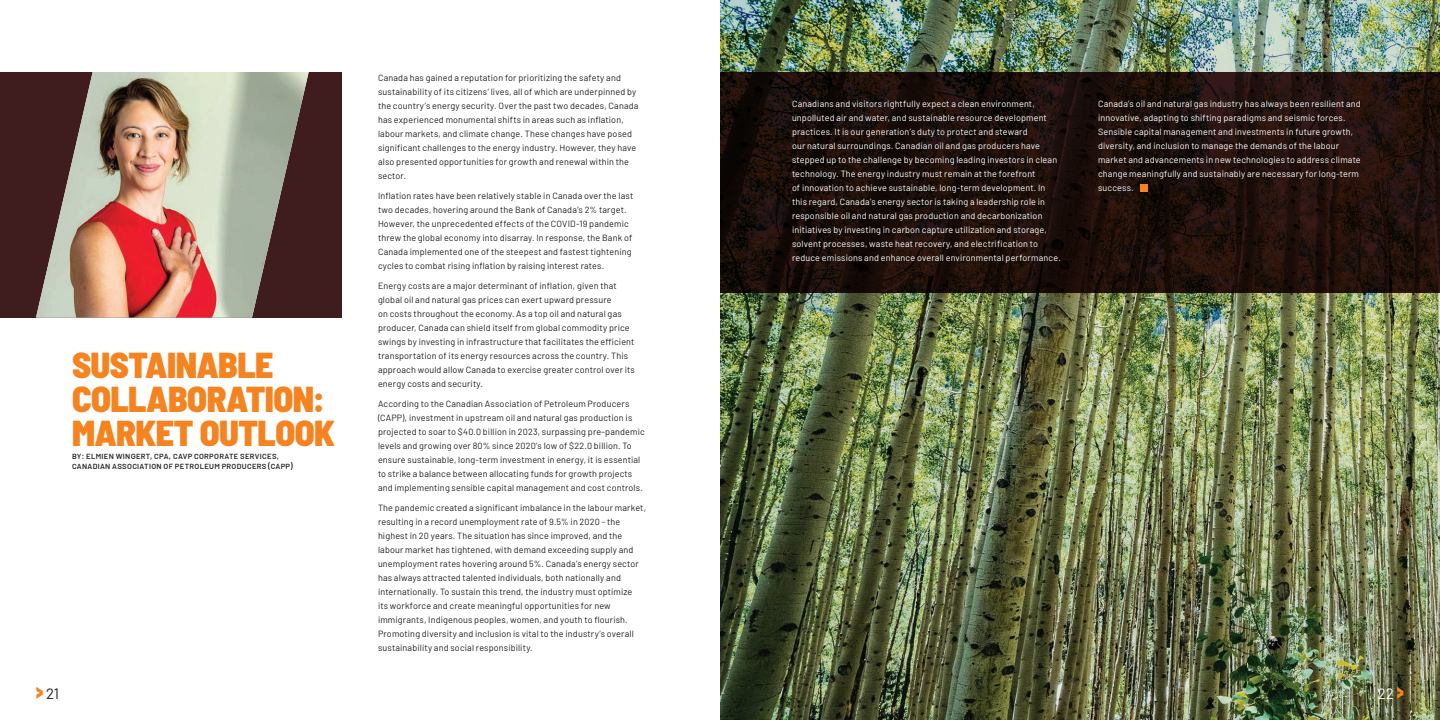
<style>
.page{position:relative;width:1440px;height:720px;background:#fff}
.page>*{position:absolute;margin:0;border:0;box-sizing:border-box;transform-origin:0 0}
.t1{font:900 semi-condensed 36px/34px "Barlow";letter-spacing:-.015em;color:#f58320}
.t2{font:15px "Barlow";color:#231f20}
.t3{font:15px "Barlow";color:#fff}
.t4{font:9px/14px "Barlow";letter-spacing:.015em;color:#231f20}
.t5{font:9px/14px "Barlow";letter-spacing:.015em;color:#fff}
.t6{font:500 9px/10px "Barlow";letter-spacing:.035em;color:#231f20}
.s1{font-weight:900;font-size:22.5px;color:#f58320}
</style>
<div class="page">
<img style="left:720px;top:0;width:720px;height:720px">
<div style="left:0;top:72px;width:342px;height:245px;background:#3f1d1e"></div>
<img style="left:36px;top:72px;width:273px;height:246px">
<svg style="left:720px;top:72px;width:720px;height:220px;background:#1d0f0a"></svg>
<div style="left:1141px;top:185px;width:7px;height:7px;background:#f58320"></div>
<h1 class="t1" style="left:72px;top:349px;width:264px">SUSTAINABLE<br>COLLABORATION:<br>MARKET OUTLOOK</h1>
<p class="t6" style="left:72px;top:450px;width:222px">BY: ELMIEN WINGERT, CPA, CAVP CORPORATE SERVICES,<br>CANADIAN ASSOCIATION OF PETROLEUM PRODUCERS (CAPP)</p>
<p class="t4" style="left:378px;top:72px;width:262px">Canada has gained a reputation for prioritizing the safety and sustainability of its citizens’ lives, all of which are underpinned by the country’s energy security. Over the past two decades, Canada has experienced monumental shifts in areas such as inflation, labour markets, and climate change. These changes have posed significant challenges to the energy industry. However, they have also presented opportunities for growth and renewal within the sector.</p>
<p class="t4" style="left:378px;top:188px;width:257px">Inflation rates have been relatively stable in Canada over the last two decades, hovering around the Bank of Canada’s 2% target.<br>However, the unprecedented effects of the COVID-19 pandemic threw the global economy into disarray. In response, the Bank of Canada implemented one of the steepest and fastest tightening cycles to combat rising inflation by raising interest rates.</p>
<p class="t4" style="left:378px;top:278px;width:258px">Energy costs are a major determinant of inflation, given that global oil and natural gas prices can exert upward pressure<br>on costs throughout the economy. As a top oil and natural gas producer, Canada can shield itself from global commodity price swings by investing in infrastructure that facilitates the efficient transportation of its energy resources across the country. This approach would allow Canada to exercise greater control over its energy costs and security.</p>
<p class="t4" style="left:378px;top:398px;width:268px">According to the Canadian Association of Petroleum Producers (CAPP), investment in upstream oil and natural gas production is projected to soar to $40.0 billion in 2023, surpassing pre-pandemic levels and growing over 80% since 2020’s low of $22.0 billion. To ensure sustainable, long-term investment in energy, it is essential to strike a balance between allocating funds for growth projects and implementing sensible capital management and cost controls.</p>
<p class="t4" style="left:378px;top:500px;width:270px">The pandemic created a significant imbalance in the labour market, resulting in a record unemployment rate of 9.5% in 2020 - the highest in 20 years. The situation has since improved, and the labour market has tightened, with demand exceeding supply and unemployment rates hovering around 5%. Canada’s energy sector has always attracted talented individuals, both nationally and internationally. To sustain this trend, the industry must optimize<br>its workforce and create meaningful opportunities for new immigrants, Indigenous peoples, women, and youth to flourish.<br>Promoting diversity and inclusion is vital to the industry’s overall sustainability and social responsibility.</p>
<p class="t5" style="left:792px;top:98px;width:270px">Canadians and visitors rightfully expect a clean environment, unpolluted air and water, and sustainable resource development practices. It is our generation’s duty to protect and steward<br>our natural surroundings. Canadian oil and gas producers have stepped up to the challenge by becoming leading investors in clean technology. The energy industry must remain at the forefront<br>of innovation to achieve sustainable, long-term development. In this regard, Canada’s energy sector is taking a leadership role in responsible oil and natural gas production and decarbonization initiatives by investing in carbon capture utilization and storage, solvent processes, waste heat recovery, and electrification to reduce emissions and enhance overall environmental performance.</p>
<p class="t5" style="left:1098px;top:98px;width:264px">Canada’s oil and natural gas industry has always been resilient and innovative, adapting to shifting paradigms and seismic forces.<br>Sensible capital management and investments in future growth, diversity, and inclusion to manage the demands of the labour market and advancements in new technologies to address climate change meaningfully and sustainably are necessary for long-term success.</p>
<h2 class="t2" style="left:36px;top:688px;width:25px"><span class="s1">&gt;</span> 21</h2>
<h2 class="t3" style="left:1378px;top:688px;width:28px">22<span class="s1">&gt;</span></h2>
</div>
